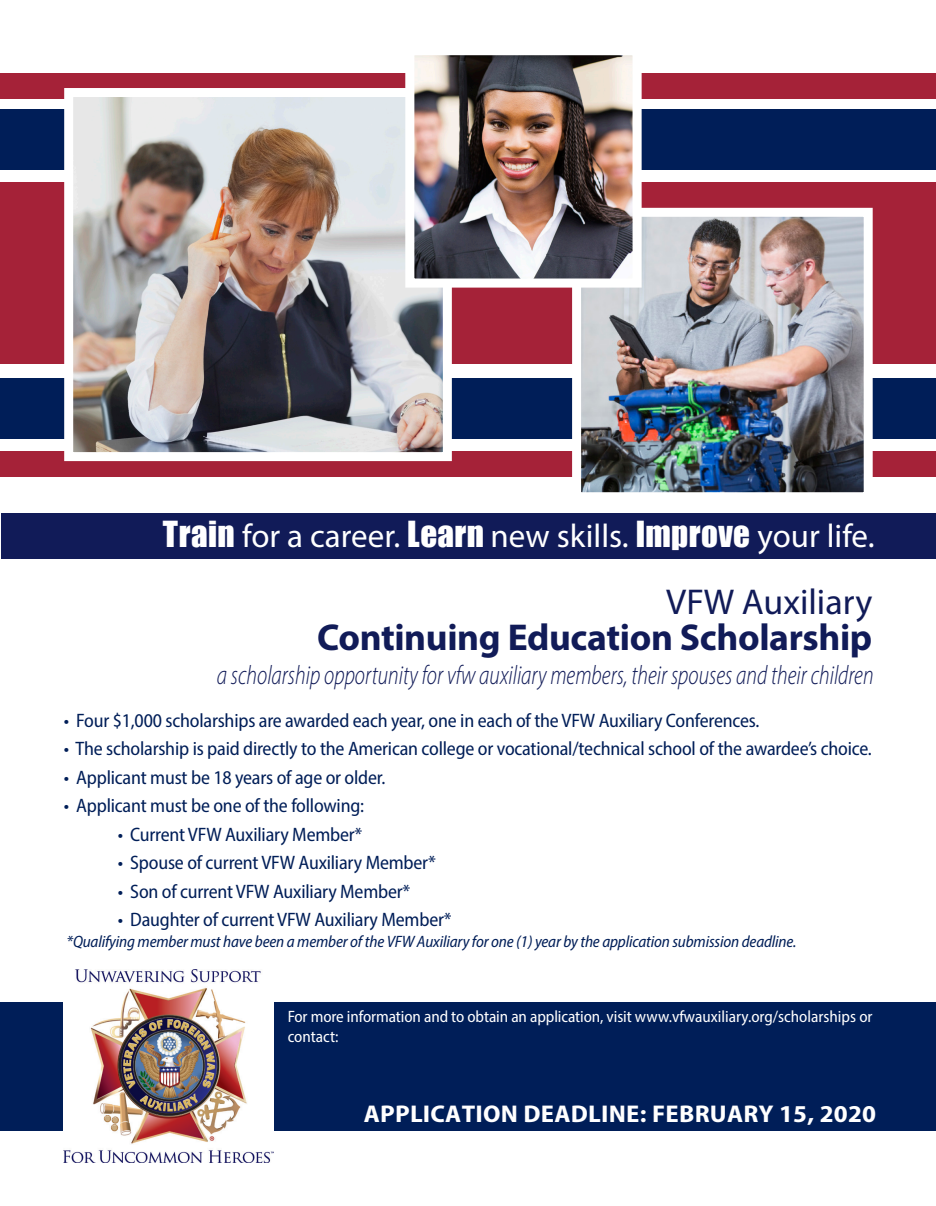
<style>
.page{position:relative;width:936px;height:1206px;background:#fff}
.page>*{position:absolute;margin:0;border:0;box-sizing:border-box;transform-origin:0 0}
.t1{font:700 37.5px "Myriad Pro";letter-spacing:-.01em;color:#111b58}
.t2{font:36px "Myriad Pro";color:#111b58}
.t3{font:33px "Myriad Pro";color:#fff}
.t4{font:italic 300 semi-condensed 27px "Myriad Pro";color:#111b58;scale:.83 1}
.t5{font:700 semi-condensed 24.3px "Myriad Pro";letter-spacing:.01em;color:#fff;scale:1.11 1}
.t6{font:semi-condensed 19.5px "Myriad Pro";letter-spacing:-.01em;color:#001e58}
.t7{font:italic semi-condensed 16.5px "Myriad Pro";letter-spacing:-.01em;color:#001e58}
.t8{font:semi-condensed 16.5px/19.8px "Myriad Pro";letter-spacing:-.005em;color:#fff}
.s1{font-family:"Impact"}
</style>
<div class="page">
<div style="left:0;top:1003px;width:936px;height:128px;background:#001e58"></div>
<div style="left:0;top:182px;width:936px;height:182px;background:#a52238"></div>
<div style="left:0;top:379px;width:936px;height:60px;background:#001e58"></div>
<div style="left:0;top:110px;width:936px;height:60px;background:#001e58"></div>
<div style="left:0;top:74px;width:936px;height:25px;background:#a52238"></div>
<img style="left:63px;top:969px;width:210px;height:194px">
<div style="left:2px;top:513px;width:934px;height:45px;background:#111b58"></div>
<div style="left:0;top:451px;width:936px;height:25px;background:#a52238"></div>
<img style="left:74px;top:98px;width:368px;height:353px">
<div style="left:64px;top:88px;width:388px;height:373px;border:9px solid #fff"></div>
<img style="left:582px;top:218px;width:281px;height:273px">
<div style="left:572px;top:208px;width:301px;height:293px;border:9px solid #fff"></div>
<img style="left:415px;top:56px;width:217px;height:222px">
<div style="left:405px;top:46px;width:237px;height:242px;border:9px solid #fff"></div>
<p class="t3" style="left:163px;top:516px;width:713px"><span class="s1">Train</span> for a career. <span class="s1">Learn</span> new skills. <span class="s1">Improve</span> your life.</p>
<p class="t2" style="left:666px;top:580px;width:208px">VFW Auxiliary</p>
<p class="t1" style="left:317px;top:613px;width:557px">Continuing Education Scholarship</p>
<p class="t4" style="left:217px;top:659px;width:793px">a scholarship opportunity for vfw auxiliary members, their spouses and their children</p>
<p class="t6" style="left:64px;top:708px;width:697px">• Four $1,000 scholarships are awarded each year, one in each of the VFW Auxiliary Conferences.</p>
<p class="t6" style="left:64px;top:737px;width:810px">• The scholarship is paid directly to the American college or vocational/technical school of the awardee’s choice.</p>
<p class="t6" style="left:64px;top:766px;width:323px">• Applicant must be 18 years of age or older.</p>
<p class="t6" style="left:64px;top:794px;width:302px">• Applicant must be one of the following:</p>
<p class="t6" style="left:118px;top:822px;width:246px">• Current VFW Auxiliary Member*</p>
<p class="t6" style="left:118px;top:851px;width:319px">• Spouse of current VFW Auxiliary Member*</p>
<p class="t6" style="left:118px;top:879px;width:294px">• Son of current VFW Auxiliary Member*</p>
<p class="t6" style="left:118px;top:908px;width:335px">• Daughter of current VFW Auxiliary Member*</p>
<p class="t7" style="left:67px;top:932px;width:731px">*Qualifying member must have been a member of the VFW Auxiliary for one (1) year by the application submission deadline.</p>
<p class="t8" style="left:288px;top:1007px;width:586px">For more information and to obtain an application, visit www.vfwauxiliary.org/scholarships or contact:</p>
<p class="t5" style="left:364px;top:1098px;width:463px">APPLICATION DEADLINE: FEBRUARY 15, 2020</p>
</div>
